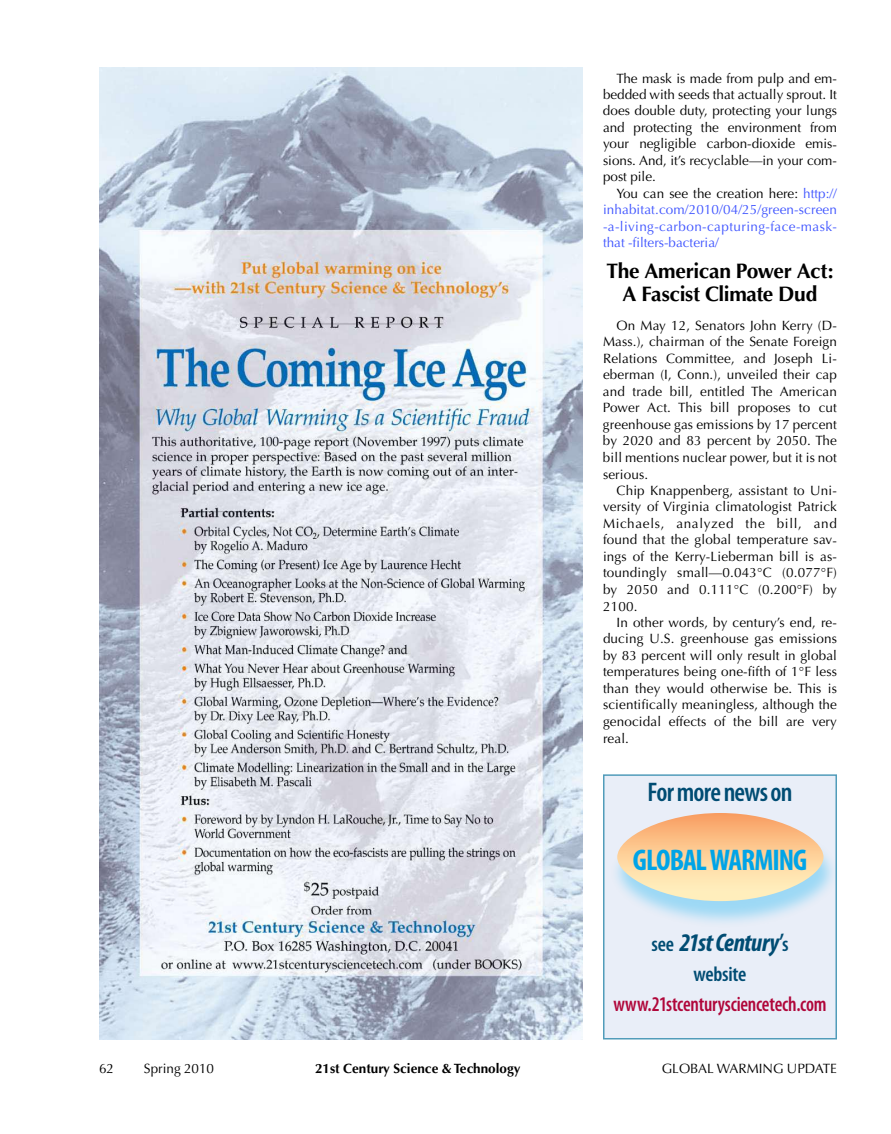
<style>
.page{position:relative;width:891px;height:1134px;background:#fff}
.page>*{position:absolute;margin:0;border:0;box-sizing:border-box;transform-origin:0 0}
.t1{font:700 condensed 30px "Myriad Pro";letter-spacing:-.04em;color:#00a4e7}
.t2{font:600 condensed 27px "Myriad Pro";letter-spacing:-.03em;color:#004c73}
.t3{font:italic 700 condensed 25.5px "Myriad Pro";letter-spacing:-.02em;color:#004c73}
.t4{font:700 21px/22.5px "Optima";letter-spacing:-.015em;color:#000;text-align:center}
.t5{font:600 condensed 21px "Myriad Pro";letter-spacing:-.01em;color:#b0063a;scale:.93 1}
.t6{font:600 condensed 21px "Myriad Pro";letter-spacing:-.015em;color:#004c73}
.t7{font:13.5px/16.5px "Optima";letter-spacing:.01em;color:#000;text-align:justify}
.t8{font:13.5px/16.5px "Optima";letter-spacing:.03em;color:#4055ff;text-align:justify}
.t9{font:700 13.5px "Optima";color:#000}
.s1{color:#000}
.s2{font-weight:600;font-style:normal;font-size:21px}
.s3{font-weight:600;font-style:normal}
</style>
<div class="page">
<img style="left:99px;top:68px;width:484px;height:972px">
<div style="left:604px;top:775px;width:232px;height:264px;background:#e9eef8"></div>
<div style="left:603px;top:774px;width:234px;height:266px;border:2px solid #519cba"></div>
<div style="left:610px;top:816px;width:231px;height:112px;background:#00adef;opacity:.33"></div>
<svg style="left:617px;top:813px;width:207px;height:88px"></svg>
<p class="t7" style="left:603px;top:70px;width:236px;text-indent:14px">The mask is made from pulp and em&shy;bedded with seeds that actually sprout. It does double duty, protecting your lungs and protecting the environment from your negligible carbon-dioxide emis&shy;sions. And, it’s recyclable—in your com&shy;post pile.</p>
<p class="t8" style="left:603px;top:185px;width:236px;text-indent:14px"><span class="s1">You can see the creation here:</span> http:// inhabitat.com/2010/04/25/green-screen -a-living-carbon-capturing-face-mask&shy;that -filters-bacteria/</p>
<h3 class="t4" style="left:606px;top:260px;width:229px">The American Power Act:<br>A Fascist Climate Dud</h3>
<p class="t7" style="left:603px;top:317px;width:236px;text-indent:14px">On May 12, Senators John Kerry (D-Mass.), chairman of the Senate Foreign Relations Committee, and Joseph Li&shy;eberman (I, Conn.), unveiled their cap and trade bill, entitled The American Power Act. This bill proposes to cut greenhouse gas emissions by 17 percent by 2020 and 83 percent by 2050. The bill mentions nuclear power, but it is not serious.</p>
<p class="t7" style="left:603px;top:482px;width:236px;text-indent:14px">Chip Knappenberg, assistant to Uni&shy;versity of Virginia climatologist Patrick Michaels, analyzed the bill, and found that the global temperature sav&shy;ings of the Kerry-Lieberman bill is as&shy;toundingly small—0.043°C (0.077°F) by 2050 and 0.111°C (0.200°F) by 2100.</p>
<p class="t7" style="left:603px;top:614px;width:236px;text-indent:14px">In other words, by century’s end, re&shy;ducing U.S. greenhouse gas emissions by 83 percent will only result in global temperatures being one-fifth of 1°F less than they would otherwise be. This is scientifically meaningless, although the genocidal effects of the bill are very real.</p>
<h2 class="t2" style="left:647px;top:776px;width:147px">For more news on</h2>
<h1 class="t1" style="left:633px;top:841px;width:176px">GLOBAL WARMING</h1>
<h3 class="t3" style="left:651px;top:927px;width:139px"><span class="s2">see</span> 21st Century<span class="s3">’</span><span class="s2">s</span></h3>
<h3 class="t6" style="left:694px;top:961px;width:54px">website</h3>
<h3 class="t5" style="left:613px;top:991px;width:231px">www.21stcenturysciencetech.com</h3>
<p class="t7" style="left:99px;top:1060px;width:17px">62</p>
<p class="t7" style="left:144px;top:1060px;width:72px">Spring 2010</p>
<p class="t9" style="left:315px;top:1060px;width:207px">21st Century Science &amp; Technology</p>
<p class="t7" style="left:662px;top:1060px;width:177px">GLOBAL WARMING UPDATE</p>
</div>
